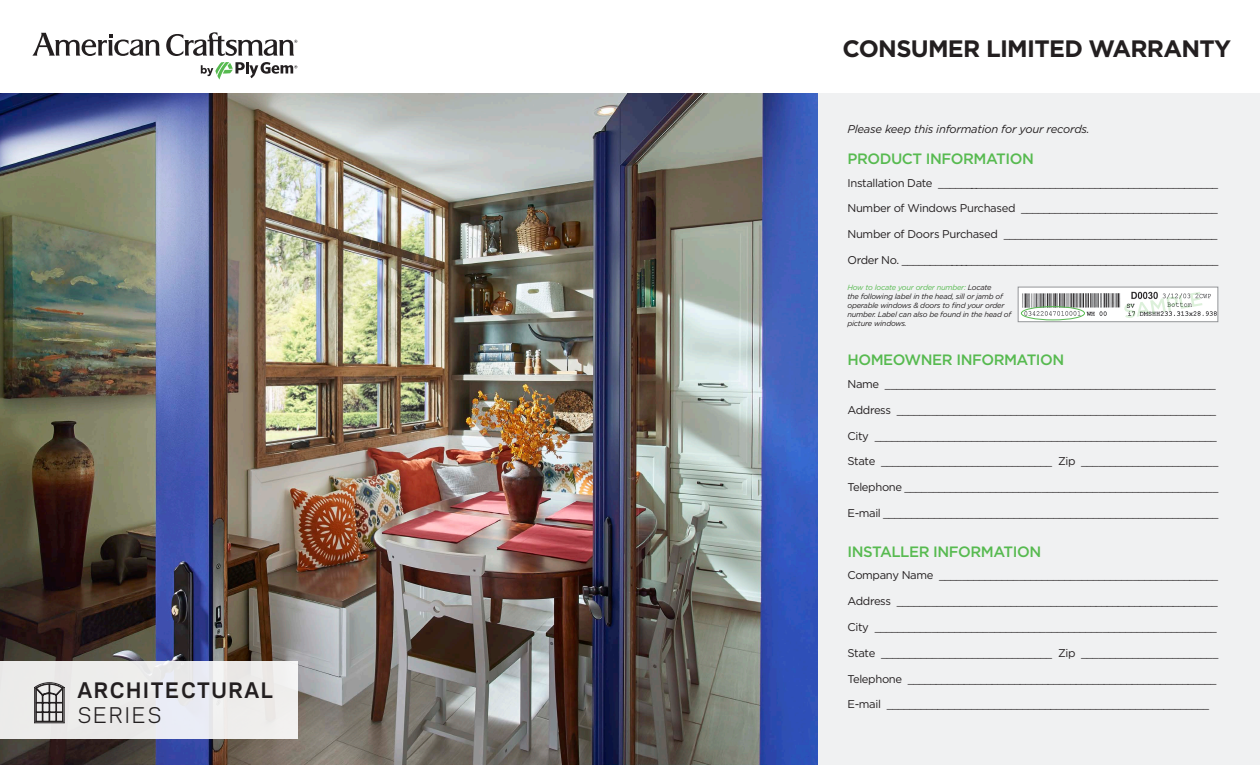
<style>
.page{position:relative;width:1260px;height:765px;background:#fff}
.page>*{position:absolute;margin:0;border:0;box-sizing:border-box;transform-origin:0 0}
.t1{font:700 23.75px "Gotham";letter-spacing:-.03em;color:#231f20}
.t2{font:20.25px "Galaxie Polaris";letter-spacing:.08em;color:#231f20}
.t3{font:700 20px "Galaxie Polaris";letter-spacing:.08em;color:#231f20}
.t4{font:500 15px "Gotham";letter-spacing:-.03em;color:#57ba50}
.t5{font:italic 11.25px "Gotham";letter-spacing:-.02em;color:#231f20}
.BODY_COPY{font:10px "Gotham";color:#231f20}
.BODY_COPY-2{font:italic 7.5px/9px "Gotham";letter-spacing:-.03em;color:#231f20}
.s1{font-size:11.25px}
.s2{color:#57ba50}
</style>
<div class="page">
<div style="left:818px;top:94px;width:442px;height:671px;background:#f0f1f2"></div>
<img style="left:0;top:94px;width:818px;height:671px">
<img style="left:1020px;top:289px;width:196px;height:31px">
<div style="left:1018px;top:287px;width:200px;height:35px;border:1px solid #939598"></div>
<div style="left:1021px;top:306px;width:64px;height:14px;border:1px solid #57ba50;border-radius:50%"></div>
<svg style="left:1124px;top:292px;width:78px;height:26px"></svg>
<div style="left:0;top:662px;width:297px;height:77px;background:#ececeb"></div>
<svg style="left:34px;top:682px;width:31px;height:42px"></svg>
<svg style="left:201px;top:62px;width:96px;height:18px"></svg>
<svg style="left:32px;top:33px;width:128px;height:23px"></svg>
<svg style="left:166px;top:32px;width:131px;height:24px"></svg>
<p class="t3" style="left:77px;top:675px;width:197px">ARCHITECTURAL</p>
<p class="t2" style="left:77px;top:700px;width:86px">SERIES</p>
<p class="t1" style="left:843px;top:33px;width:390px">CONSUMER LIMITED WARRANTY</p>
<p class="t5" style="left:848px;top:122px;width:244px">Please keep this information for your records.</p>
<p class="t4" style="left:848px;top:149px;width:188px">PRODUCT INFORMATION</p>
<p class="BODY_COPY" style="left:848px;top:177px;width:372px"><span class="s1">Installation Date</span> __________________________________________________</p>
<p class="BODY_COPY" style="left:848px;top:202px;width:372px"><span class="s1">Number of Windows Purchased</span> ___________________________________</p>
<p class="BODY_COPY" style="left:848px;top:228px;width:372px"><span class="s1">Number of Doors Purchased</span> ______________________________________</p>
<p class="BODY_COPY" style="left:848px;top:254px;width:372px"><span class="s1">Order No.</span> _________________________________________________________</p>
<p class="BODY_COPY-2" style="left:848px;top:283px;width:165px"><span class="s2">How to locate your order number:</span> Locate<br>the following label in the head, sill or jamb of operable windows &amp; doors to find your order number. Label can also be found in the head of picture windows.</p>
<p class="t4" style="left:848px;top:350px;width:218px">HOMEOWNER INFORMATION</p>
<p class="BODY_COPY" style="left:848px;top:378px;width:370px"><span class="s1">Name</span> __________________________________________________________</p>
<p class="BODY_COPY" style="left:848px;top:404px;width:370px"><span class="s1">Address</span> ________________________________________________________</p>
<p class="BODY_COPY" style="left:848px;top:430px;width:371px"><span class="s1">City</span> ____________________________________________________________</p>
<p class="BODY_COPY" style="left:848px;top:455px;width:372px"><span class="s1">State</span> ______________________________ <span class="s1">Zip</span> ________________________</p>
<p class="BODY_COPY" style="left:848px;top:481px;width:372px"><span class="s1">Telephone</span> _______________________________________________________</p>
<p class="BODY_COPY" style="left:848px;top:507px;width:372px"><span class="s1">E-mail</span> ___________________________________________________________</p>
<p class="t4" style="left:848px;top:542px;width:195px">INSTALLER INFORMATION</p>
<p class="BODY_COPY" style="left:848px;top:569px;width:372px"><span class="s1">Company Name</span> _________________________________________________</p>
<p class="BODY_COPY" style="left:848px;top:595px;width:372px"><span class="s1">Address</span> _________________________________________________________</p>
<p class="BODY_COPY" style="left:848px;top:621px;width:371px"><span class="s1">City</span> ____________________________________________________________</p>
<p class="BODY_COPY" style="left:848px;top:647px;width:372px"><span class="s1">State</span> ______________________________ <span class="s1">Zip</span> ________________________</p>
<p class="BODY_COPY" style="left:848px;top:673px;width:370px"><span class="s1">Telephone</span> _______________________________________________________</p>
<p class="BODY_COPY" style="left:848px;top:698px;width:363px"><span class="s1">E-mail</span> _________________________________________________________</p>
</div>
